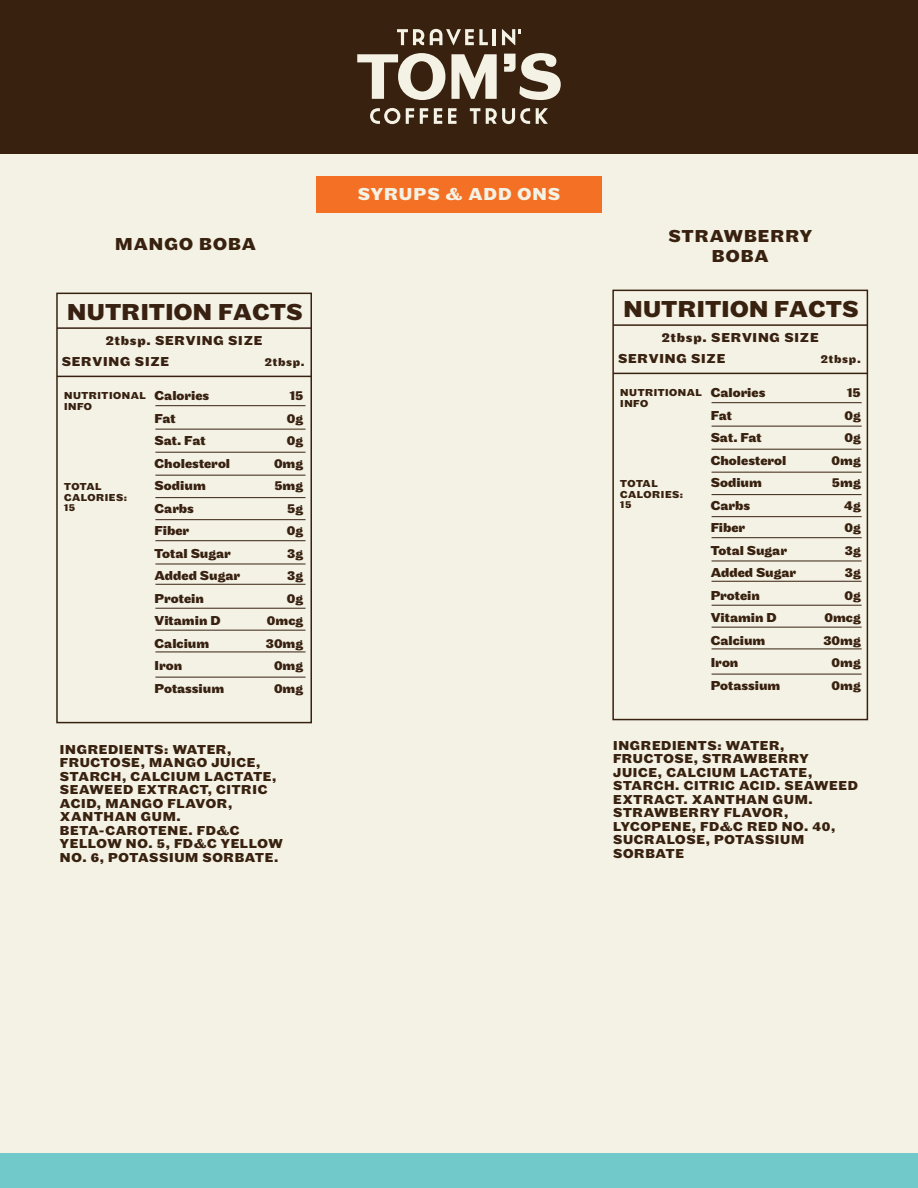
<style>
.page{position:relative;width:918px;height:1188px;background:#f3f2e5}
.page>*{position:absolute;margin:0;border:0;box-sizing:border-box;transform-origin:0 0}
.t1{font:700 24px "Maple";letter-spacing:.02em;color:#382111}
.t2{font:700 24px "Maple";letter-spacing:.02em;color:#39210f}
.t3{font:700 18px/19.5px "Maple";letter-spacing:.06em;color:#39210f;text-align:center}
.t4{font:700 18px "Maple";letter-spacing:.06em;color:#f3f2e5}
.t5{font:700 13.5px/13.5px "Maple";letter-spacing:.05em;color:#39210f}
.t6{font:700 13.5px "Maple";color:#382111}
.t7{font:700 13.5px "Maple";color:#39210f}
.t8{font:700 13.5px/21.5px "Maple";letter-spacing:.06em;color:#382111}
.t9{font:700 12px "Maple";letter-spacing:.06em;color:#382111}
.t10{font:700 12px "Maple";letter-spacing:.06em;color:#39210f}
.t11{font:700 10.5px/10.5px "Maple";letter-spacing:.05em;color:#382111}
.t12{font:700 10.5px/10.5px "Maple";letter-spacing:.05em;color:#39210f}
</style>
<div class="page">
<div style="left:0;top:0;width:918px;height:154px;background:#39210f"></div>
<svg style="left:370px;top:108px;width:30px;height:16px"></svg>
<svg style="left:406px;top:108px;width:8px;height:16px"></svg>
<svg style="left:420px;top:108px;width:8px;height:16px"></svg>
<svg style="left:434px;top:108px;width:8px;height:16px"></svg>
<svg style="left:448px;top:108px;width:9px;height:16px"></svg>
<svg style="left:470px;top:108px;width:10px;height:16px"></svg>
<svg style="left:486px;top:108px;width:44px;height:16px"></svg>
<svg style="left:536px;top:108px;width:12px;height:16px"></svg>
<svg style="left:357px;top:53px;width:88px;height:47px"></svg>
<svg style="left:451px;top:54px;width:46px;height:45px"></svg>
<svg style="left:504px;top:53px;width:57px;height:47px"></svg>
<svg style="left:397px;top:29px;width:27px;height:16px"></svg>
<svg style="left:430px;top:29px;width:58px;height:16px"></svg>
<hr style="left:493px;top:29px;width:3px;height:16px;background:#f3f2e5">
<svg style="left:502px;top:29px;width:19px;height:16px"></svg>
<div style="left:0;top:1154px;width:918px;height:34px;background:#71cac9"></div>
<div style="left:316px;top:176px;width:286px;height:36px;background:#f37024"></div>
<svg style="left:56px;top:292px;width:256px;height:432px"></svg>
<hr style="left:57px;top:327px;width:254px;height:2px;background:#382111">
<hr style="left:57px;top:376px;width:254px;height:1px;background:#382111">
<hr style="left:155px;top:405px;width:151px;height:1px;background:#382111">
<hr style="left:155px;top:429px;width:151px;height:1px;background:#382111">
<hr style="left:155px;top:452px;width:151px;height:1px;background:#382111">
<hr style="left:155px;top:475px;width:151px;height:1px;background:#382111">
<hr style="left:155px;top:497px;width:151px;height:1px;background:#382111">
<hr style="left:155px;top:519px;width:151px;height:1px;background:#382111">
<hr style="left:155px;top:540px;width:151px;height:1px;background:#382111">
<hr style="left:155px;top:564px;width:151px;height:1px;background:#382111">
<hr style="left:155px;top:584px;width:151px;height:1px;background:#382111">
<hr style="left:155px;top:608px;width:151px;height:1px;background:#382111">
<hr style="left:155px;top:630px;width:151px;height:1px;background:#382111">
<hr style="left:155px;top:652px;width:151px;height:1px;background:#382111">
<hr style="left:155px;top:677px;width:151px;height:1px;background:#382111">
<svg style="left:612px;top:289px;width:257px;height:432px"></svg>
<hr style="left:613px;top:324px;width:254px;height:2px;background:#39210f">
<hr style="left:613px;top:373px;width:254px;height:1px;background:#39210f">
<hr style="left:712px;top:402px;width:150px;height:1px;background:#39210f">
<hr style="left:712px;top:426px;width:150px;height:1px;background:#39210f">
<hr style="left:712px;top:449px;width:150px;height:1px;background:#39210f">
<hr style="left:712px;top:472px;width:150px;height:1px;background:#39210f">
<hr style="left:712px;top:494px;width:150px;height:1px;background:#39210f">
<hr style="left:712px;top:516px;width:150px;height:1px;background:#39210f">
<hr style="left:712px;top:537px;width:150px;height:1px;background:#39210f">
<hr style="left:712px;top:561px;width:150px;height:1px;background:#39210f">
<hr style="left:712px;top:581px;width:150px;height:1px;background:#39210f">
<hr style="left:712px;top:605px;width:150px;height:1px;background:#39210f">
<hr style="left:712px;top:627px;width:150px;height:1px;background:#39210f">
<hr style="left:712px;top:649px;width:150px;height:1px;background:#39210f">
<hr style="left:712px;top:674px;width:150px;height:1px;background:#39210f">
<h2 class="t3" style="left:115px;top:235px;width:142px">MANGO BOBA</h2>
<h1 class="t1" style="left:67px;top:297px;width:237px">NUTRITION FACTS</h1>
<p class="t8" style="left:62px;top:330px;width:202px;text-indent:44px">2tbsp. SERVING SIZE<br>SERVING SIZE</p>
<p class="t9" style="left:265px;top:355px;width:41px">2tbsp.</p>
<p class="t11" style="left:64px;top:391px;width:83px">NUTRITIONAL<br>INFO</p>
<p class="t11" style="left:64px;top:482px;width:65px">TOTAL<br>CALORIES:<br>15</p>
<p class="t6" style="left:155px;top:387px;width:56px">Calories</p>
<p class="t6" style="left:290px;top:387px;width:15px">15</p>
<p class="t6" style="left:155px;top:410px;width:23px">Fat</p>
<p class="t6" style="left:287px;top:410px;width:18px">0g</p>
<p class="t6" style="left:155px;top:432px;width:52px">Sat. Fat</p>
<p class="t6" style="left:287px;top:432px;width:18px">0g</p>
<p class="t6" style="left:155px;top:455px;width:77px">Cholesterol</p>
<p class="t6" style="left:274px;top:455px;width:31px">0mg</p>
<p class="t6" style="left:155px;top:477px;width:53px">Sodium</p>
<p class="t6" style="left:274px;top:477px;width:30px">5mg</p>
<p class="t6" style="left:155px;top:500px;width:41px">Carbs</p>
<p class="t6" style="left:287px;top:500px;width:18px">5g</p>
<p class="t6" style="left:155px;top:522px;width:36px">Fiber</p>
<p class="t6" style="left:287px;top:522px;width:18px">0g</p>
<p class="t6" style="left:155px;top:545px;width:78px">Total Sugar</p>
<p class="t6" style="left:287px;top:545px;width:17px">3g</p>
<p class="t6" style="left:155px;top:567px;width:87px">Added Sugar</p>
<p class="t6" style="left:287px;top:567px;width:17px">3g</p>
<p class="t6" style="left:155px;top:590px;width:51px">Protein</p>
<p class="t6" style="left:287px;top:590px;width:18px">0g</p>
<p class="t6" style="left:155px;top:612px;width:67px">Vitamin D</p>
<p class="t6" style="left:267px;top:612px;width:38px">0mcg</p>
<p class="t6" style="left:155px;top:635px;width:56px">Calcium</p>
<p class="t6" style="left:266px;top:635px;width:39px">30mg</p>
<p class="t6" style="left:155px;top:657px;width:29px">Iron</p>
<p class="t6" style="left:274px;top:657px;width:31px">0mg</p>
<p class="t6" style="left:155px;top:680px;width:71px">Potassium</p>
<p class="t6" style="left:274px;top:680px;width:31px">0mg</p>
<h2 class="t4" style="left:358px;top:183px;width:204px">SYRUPS &amp; ADD ONS</h2>
<h2 class="t3" style="left:669px;top:227px;width:145px">STRAWBERRY<br>BOBA</h2>
<h1 class="t2" style="left:623px;top:294px;width:237px">NUTRITION FACTS</h1>
<p class="t8" style="left:662px;top:327px;width:158px">2tbsp. SERVING SIZE</p>
<p class="t5" style="left:618px;top:352px;width:109px">SERVING SIZE</p>
<p class="t10" style="left:821px;top:352px;width:41px">2tbsp.</p>
<p class="t12" style="left:620px;top:388px;width:83px">NUTRITIONAL<br>INFO</p>
<p class="t12" style="left:620px;top:479px;width:64px">TOTAL<br>CALORIES:<br>15</p>
<p class="t7" style="left:711px;top:384px;width:56px">Calories</p>
<p class="t5" style="left:847px;top:386px;width:15px">15</p>
<p class="t5" style="left:711px;top:409px;width:23px">Fat</p>
<p class="t5" style="left:844px;top:409px;width:18px">0g</p>
<p class="t5" style="left:711px;top:431px;width:52px">Sat. Fat</p>
<p class="t5" style="left:844px;top:431px;width:18px">0g</p>
<p class="t7" style="left:711px;top:452px;width:77px">Cholesterol</p>
<p class="t5" style="left:832px;top:454px;width:31px">0mg</p>
<p class="t5" style="left:711px;top:476px;width:53px">Sodium</p>
<p class="t5" style="left:832px;top:476px;width:30px">5mg</p>
<p class="t5" style="left:711px;top:499px;width:41px">Carbs</p>
<p class="t5" style="left:844px;top:499px;width:18px">4g</p>
<p class="t5" style="left:711px;top:521px;width:36px">Fiber</p>
<p class="t5" style="left:844px;top:521px;width:18px">0g</p>
<p class="t7" style="left:711px;top:542px;width:78px">Total Sugar</p>
<p class="t5" style="left:845px;top:544px;width:17px">3g</p>
<p class="t7" style="left:711px;top:564px;width:87px">Added Sugar</p>
<p class="t5" style="left:845px;top:566px;width:17px">3g</p>
<p class="t7" style="left:711px;top:587px;width:51px">Protein</p>
<p class="t5" style="left:844px;top:589px;width:18px">0g</p>
<p class="t7" style="left:711px;top:609px;width:67px">Vitamin D</p>
<p class="t5" style="left:825px;top:611px;width:38px">0mcg</p>
<p class="t7" style="left:711px;top:632px;width:56px">Calcium</p>
<p class="t5" style="left:823px;top:634px;width:39px">30mg</p>
<p class="t5" style="left:711px;top:656px;width:29px">Iron</p>
<p class="t5" style="left:832px;top:656px;width:31px">0mg</p>
<p class="t7" style="left:711px;top:677px;width:71px">Potassium</p>
<p class="t5" style="left:832px;top:679px;width:31px">0mg</p>
<p class="t5" style="left:60px;top:743px;width:224px">INGREDIENTS: WATER,<br>FRUCTOSE, MANGO JUICE,<br>STARCH, CALCIUM LACTATE,<br>SEAWEED EXTRACT, CITRIC<br>ACID, MANGO FLAVOR,<br>XANTHAN GUM.<br>BETA-CAROTENE. FD&amp;C<br>YELLOW NO. 5, FD&amp;C YELLOW<br>NO. 6, POTASSIUM SORBATE.</p>
<p class="t5" style="left:613px;top:739px;width:246px">INGREDIENTS: WATER,<br>FRUCTOSE, STRAWBERRY<br>JUICE, CALCIUM LACTATE,<br>STARCH. CITRIC ACID. SEAWEED<br>EXTRACT. XANTHAN GUM.<br>STRAWBERRY FLAVOR,<br>LYCOPENE, FD&amp;C RED NO. 40,<br>SUCRALOSE, POTASSIUM<br>SORBATE</p>
</div>
